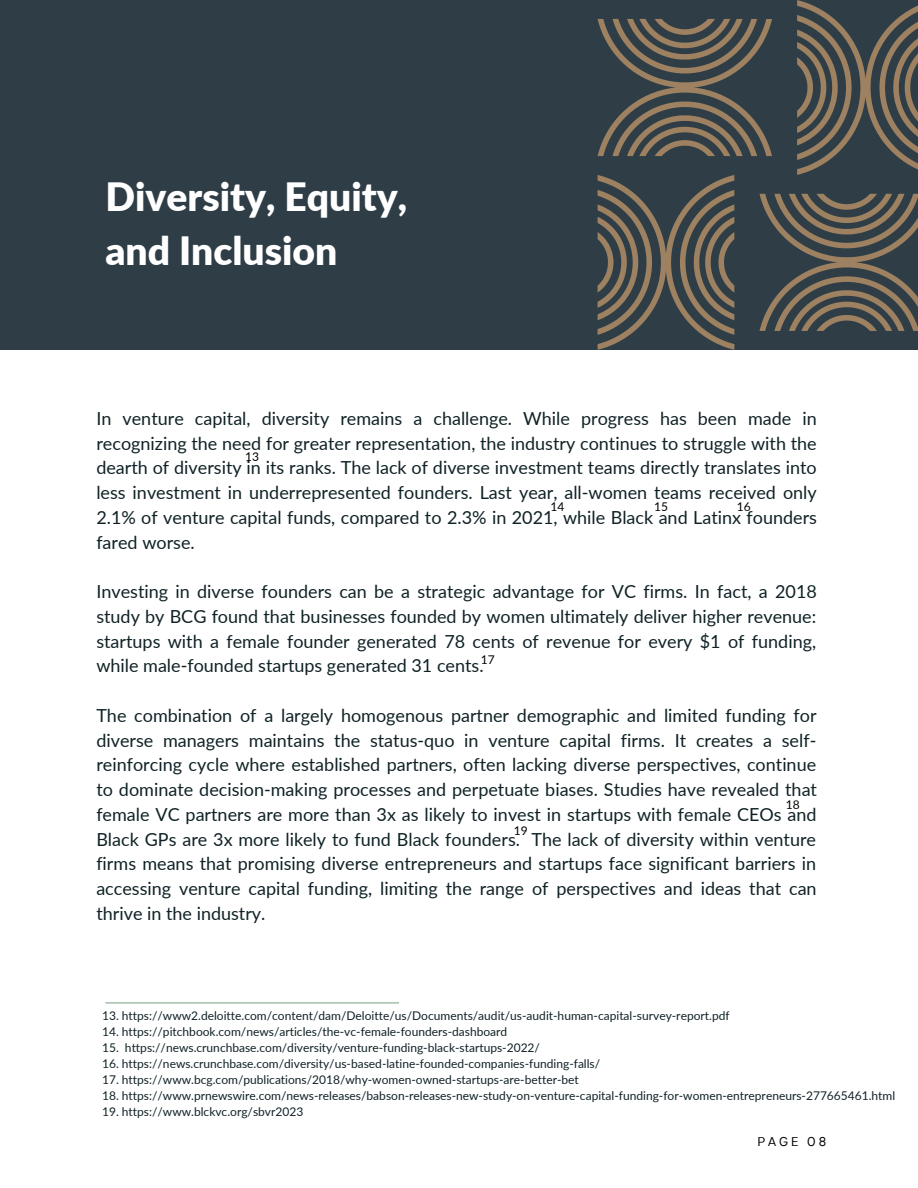
<style>
.page{position:relative;width:918px;height:1188px;background:#fff}
.page>*{position:absolute;margin:0;border:0;box-sizing:border-box;transform-origin:0 0}
.t1{font:900 39px/54px "Lato";color:#fff}
.t2{font:18px/24.8px "Lato";color:#102226;text-align:justify}
.t3{font:12.75px "TT Interphases";letter-spacing:.23em;color:#000001}
.t4{font:12px "Lato";color:#102226}
.t5{font:12px "Lato";color:#000}
</style>
<div class="page">
<div style="left:0;top:0;width:918px;height:349px;background:#2f3e46"></div>
<hr style="left:105px;top:1002px;width:294px;height:1px;background:#84a98c">
<svg style="left:598px;top:19px;width:174px;height:137px"></svg>
<svg style="left:797px;top:0;width:121px;height:175px"></svg>
<svg style="left:759px;top:194px;width:159px;height:137px"></svg>
<svg style="left:598px;top:175px;width:136px;height:175px"></svg>
<p class="t1" style="left:105px;top:169px;width:303px">Diversity, Equity, and Inclusion</p>
<p class="t2" style="left:96px;top:405px;width:722px">In venture capital, diversity remains a challenge. While progress has been made in recognizing the need for greater representation, the industry continues to struggle with the dearth of diversity in its ranks. The lack of diverse investment teams directly translates into less investment in underrepresented founders. Last year, all-women teams received only 2.1% of venture capital funds, compared to 2.3% in 2021, while Black and Latinx founders fared worse.</p>
<p class="t2" style="left:96px;top:579px;width:722px">Investing in diverse founders can be a strategic advantage for VC firms. In fact, a 2018 study by BCG found that businesses founded by women ultimately deliver higher revenue: startups with a female founder generated 78 cents of revenue for every $1 of funding, while male-founded startups generated 31 cents.</p>
<p class="t2" style="left:96px;top:702px;width:722px">The combination of a largely homogenous partner demographic and limited funding for diverse managers maintains the status-quo in venture capital firms. It creates a self&shy;reinforcing cycle where established partners, often lacking diverse perspectives, continue to dominate decision-making processes and perpetuate biases. Studies have revealed that female VC partners are more than 3x as likely to invest in startups with female CEOs and Black GPs are 3x more likely to fund Black founders. The lack of diversity within venture firms means that promising diverse entrepreneurs and startups face significant barriers in accessing venture capital funding, limiting the range of perspectives and ideas that can thrive in the industry.</p>
<p class="t5" style="left:245px;top:450px;width:15px">13</p>
<p class="t5" style="left:550px;top:499px;width:15px">14</p>
<p class="t5" style="left:654px;top:499px;width:15px">15</p>
<p class="t5" style="left:737px;top:499px;width:15px">16</p>
<p class="t5" style="left:481px;top:652px;width:15px">17</p>
<p class="t5" style="left:786px;top:797px;width:15px">18</p>
<p class="t5" style="left:514px;top:824px;width:15px">19</p>
<p class="t4" style="left:102px;top:1008px;width:629px">13. https://www2.deloitte.com/content/dam/Deloitte/us/Documents/audit/us-audit-human-capital-survey-report.pdf</p>
<p class="t4" style="left:102px;top:1024px;width:407px">14. https://pitchbook.com/news/articles/the-vc-female-founders-dashboard</p>
<p class="t4" style="left:102px;top:1040px;width:439px">15. https://news.crunchbase.com/diversity/venture-funding-black-startups-2022/</p>
<p class="t4" style="left:102px;top:1056px;width:500px">16. https://news.crunchbase.com/diversity/us-based-latine-founded-companies-funding-falls/</p>
<p class="t4" style="left:102px;top:1072px;width:478px">17. https://www.bcg.com/publications/2018/why-women-owned-startups-are-better-bet</p>
<p class="t4" style="left:102px;top:1088px;width:795px">18. https://www.prnewswire.com/news-releases/babson-releases-new-study-on-venture-capital-funding-for-women-entrepreneurs-277665461.html</p>
<p class="t4" style="left:102px;top:1104px;width:203px">19. https://www.blckvc.org/sbvr2023</p>
<p class="t3" style="left:757px;top:1133px;width:70px">PAGE 08</p>
</div>
